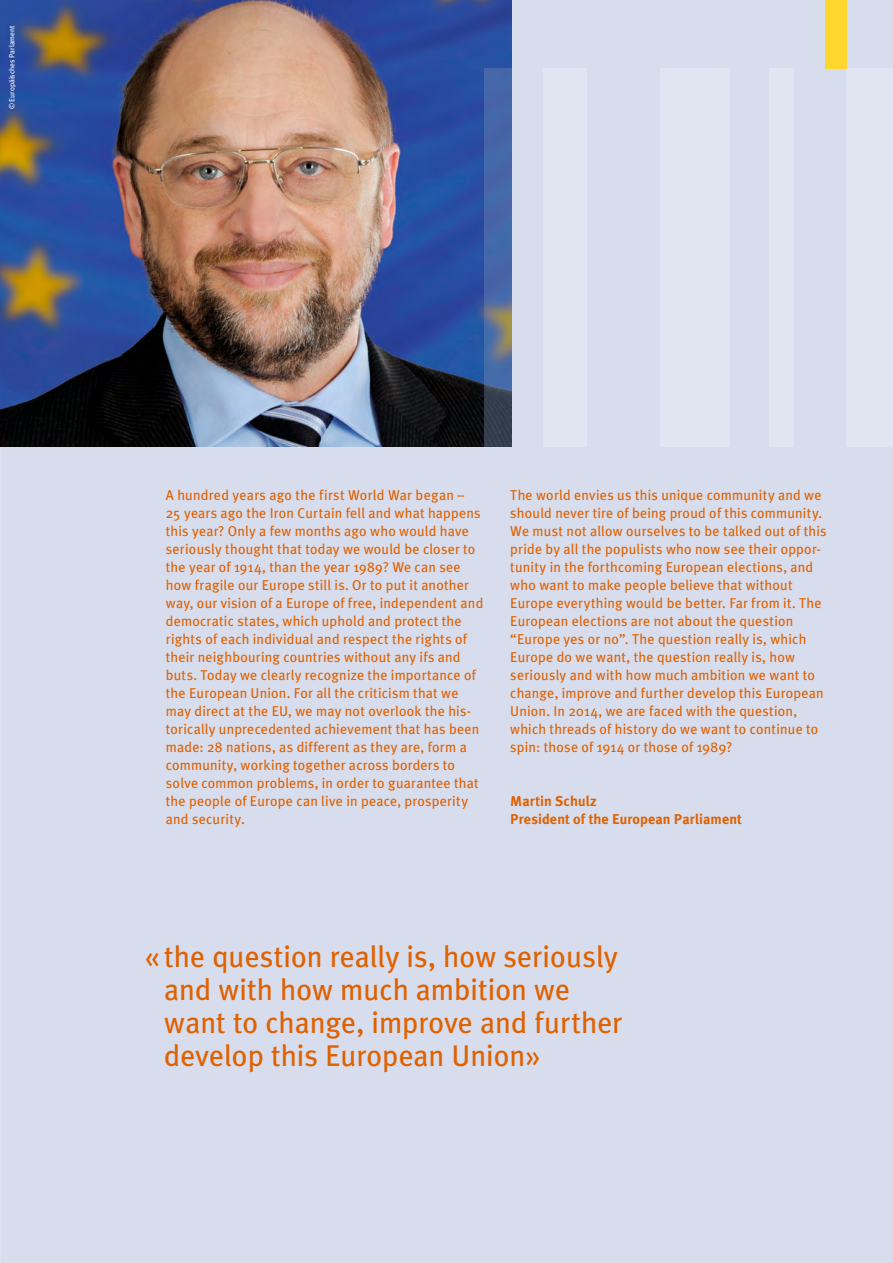
<style>
.page{position:relative;width:893px;height:1263px;background:#d7dded}
.page>*{position:absolute;margin:0;border:0;box-sizing:border-box;transform-origin:0 0}
.t1{font:30px/33px "Meta Plus";color:#e06100}
.t2{font:14.25px/18px "Meta Plus";letter-spacing:.015em;color:#e06100}
.t3{font:700 14.25px/18px "Meta Plus";letter-spacing:.005em;color:#e06100}
.t4{font:7.5px "Meta Plus";color:#fff}
</style>
<div class="page">
<div style="left:660px;top:68px;width:69px;height:378px;background:#e1e5f1"></div>
<div style="left:544px;top:68px;width:43px;height:378px;background:#e1e5f1"></div>
<img style="left:0;top:0;width:511px;height:446px">
<svg style="left:484px;top:68px;width:27px;height:378px;fill:#4567a7"></svg>
<div style="left:825px;top:0;width:21px;height:68px;background:#ffd62d"></div>
<div style="left:769px;top:68px;width:25px;height:378px;background:#e1e5f1"></div>
<div style="left:846px;top:68px;width:47px;height:378px;background:#e1e5f1"></div>
<p class="t4" style="left:8px;top:109px;width:85px;rotate:-90deg">© Europäisches Parlament</p>
<p class="t2" style="left:166px;top:486px;width:319px">A hundred years ago the first World War began –<br>25 years ago the Iron Curtain fell and what happens this year? Only a few months ago who would have seriously thought that today we would be closer to the year of 1914, than the year 1989? We can see how fragile our Europe still is. Or to put it another way, our vision of a Europe of free, independent and democratic states, which uphold and protect the rights of each individual and respect the rights of their neighbouring countries without any ifs and buts. Today we clearly recognize the importance of the European Union. For all the criticism that we may direct at the EU, we may not overlook the his&shy;torically unprecedented achievement that has been made: 28 nations, as different as they are, form a community, working together across borders to solve common problems, in order to guarantee that the people of Europe can live in peace, prosperity and security.</p>
<p class="t2" style="left:510px;top:486px;width:318px">The world envies us this unique community and we should never tire of being proud of this community.<br>We must not allow ourselves to be talked out of this pride by all the populists who now see their oppor&shy;tunity in the forthcoming European elections, and who want to make people believe that without Europe everything would be better. Far from it. The European elections are not about the question “Europe yes or no”. The question really is, which Europe do we want, the question really is, how seriously and with how much ambition we want to change, improve and further develop this European Union. In 2014, we are faced with the question, which threads of history do we want to continue to spin: those of 1914 or those of 1989?</p>
<p class="t3" style="left:510px;top:792px;width:233px">Martin Schulz<br>President of the European Parliament</p>
<h1 class="t1" style="left:164px;top:940px;width:460px;text-indent:-20px">« the question really is, how seriously and with how much ambition we want to change, improve and further develop this European Union»</h1>
</div>
